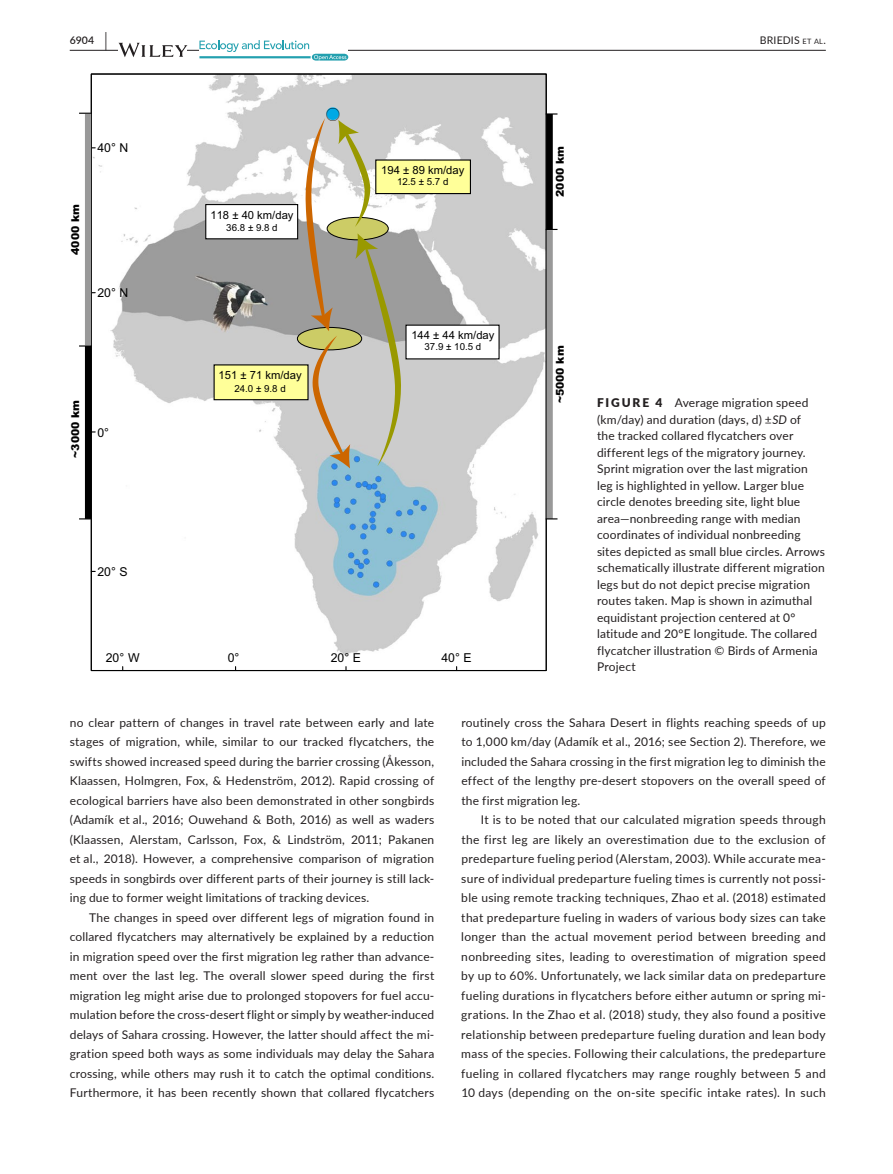
<style>
.page{position:relative;width:893px;height:1174px;background:#fff}
.page>*{position:absolute;margin:0;border:0;box-sizing:border-box;transform-origin:0 0}
.t1{font:18.6px "ESRI Default Marker";color:#00a9e6}
.t2{font:12.3px "Arial";letter-spacing:-.01em;color:#000}
.t3{font:12px/19.5px "Lato";letter-spacing:.015em;color:#231f20;text-align:justify}
.t4{font:11.25px "Arial";color:#000}
.t5{font:900 10.8px "Arial";color:#000}
.t6{font:10.5px "Lato";letter-spacing:.015em;color:#231f20}
.t7{font:600 10.5px "Lato";color:#231f20}
.t8{font:9.75px "Arial";color:#000}
.s1{font-size:19.5px}
.s2{font-size:7.35px}
.s3{color:#000}
.s4{font-weight:900}
.s5{font-style:italic}
</style>
<div class="page">
<hr style="left:70px;top:50px;width:756px;height:1px;background:#231f20">
<svg style="left:119px;top:43px;width:68px;height:14px"></svg>
<svg style="left:199px;top:40px;width:149px;height:21px"></svg>
<img style="left:93px;top:76px;width:452px;height:593px">
<svg style="left:547px;top:113px;width:10px;height:2px"></svg>
<svg style="left:297px;top:327px;width:65px;height:23px"></svg>
<div style="left:297px;top:327px;width:65px;height:23px;border:1px solid #000;border-radius:50%"></div>
<svg style="left:305px;top:118px;width:96px;height:350px;background:#bfbaa6"></svg>
<div style="left:205px;top:204px;width:93px;height:35px;background:#fff;border:1px solid #000"></div>
<div style="left:214px;top:364px;width:95px;height:36px;background:#ff9;border:1px solid #000"></div>
<div style="left:405px;top:324px;width:95px;height:35px;background:#fff"></div>
<div style="left:375px;top:159px;width:96px;height:35px;background:#ff9;border:1px solid #000"></div>
<div style="left:547px;top:114px;width:6px;height:115px;background:#000"></div>
<div style="left:547px;top:230px;width:6px;height:289px;background:#999"></div>
<div style="left:85px;top:346px;width:6px;height:173px;background:#000"></div>
<div style="left:85px;top:114px;width:6px;height:231px;background:#999"></div>
<svg style="left:79px;top:113px;width:12px;height:1px"></svg>
<svg style="left:79px;top:345px;width:12px;height:1px"></svg>
<p class="t7" style="left:70px;top:33px;width:39px">6904 <span class="s1">|</span></p>
<p class="t6" style="left:760px;top:33px;width:68px">BRIEDIS <span class="s2">et al</span>.</p>
<p class="t2" style="left:97px;top:140px;width:32px">40° N</p>
<p class="t5" style="left:67px;top:255px;width:52px;rotate:-90deg">4000 km</p>
<p class="t4" style="left:210px;top:207px;width:85px">118 ± 40 km/day</p>
<p class="t8" style="left:226px;top:221px;width:53px">36.8 ± 9.8 d</p>
<p class="t2" style="left:97px;top:285px;width:32px">20° N</p>
<h1 class="t1" style="left:326px;top:103px;width:15px">!<span class="s3">(</span></h1>
<p class="t5" style="left:67px;top:458px;width:59px;rotate:-90deg">~3000 km</p>
<p class="t2" style="left:97px;top:424px;width:13px">0°</p>
<p class="t4" style="left:219px;top:368px;width:85px">151 ± 71 km/day</p>
<p class="t8" style="left:234px;top:382px;width:53px">24.0 ± 9.8 d</p>
<p class="t4" style="left:381px;top:162px;width:85px">194 ± 89 km/day</p>
<p class="t8" style="left:397px;top:175px;width:53px">12.5 ± 5.7 d</p>
<p class="t4" style="left:411px;top:327px;width:85px">144 ± 44 km/day</p>
<p class="t8" style="left:424px;top:340px;width:58px">37.9 ± 10.5 d</p>
<p class="t2" style="left:97px;top:563px;width:32px">20° S</p>
<p class="t2" style="left:106px;top:649px;width:35px">20° W</p>
<p class="t2" style="left:228px;top:649px;width:13px">0°</p>
<p class="t2" style="left:331px;top:649px;width:32px">20° E</p>
<p class="t2" style="left:441px;top:649px;width:32px">40° E</p>
<p class="t5" style="left:552px;top:197px;width:52px;rotate:-90deg">2000 km</p>
<p class="t5" style="left:552px;top:403px;width:59px;rotate:-90deg">~5000 km</p>
<p class="t3" style="left:597px;top:394px;width:229px;line-height:16.5px;text-align:left"><span class="s4">FIGURE 4</span> Average migration speed (km/day) and duration (days, d) ±<span class="s5">SD</span> of<br>the tracked collared flycatchers over different legs of the migratory journey.<br>Sprint migration over the last migration leg is highlighted in yellow. Larger blue circle denotes breeding site, light blue area—nonbreeding range with median coordinates of individual nonbreeding sites depicted as small blue circles. Arrows schematically illustrate different migration legs but do not depict precise migration routes taken. Map is shown in azimuthal equidistant projection centered at 0° latitude and 20°E longitude. The collared flycatcher illustration © Birds of Armenia Project</p>
<p class="t3" style="left:70px;top:712px;width:366px">no clear pattern of changes in travel rate between early and late stages of migration, while, similar to our tracked flycatchers, the swifts showed increased speed during the barrier crossing (Åkesson, Klaassen, Holmgren, Fox, &amp; Hedenström, 2012). Rapid crossing of ecological barriers have also been demonstrated in other songbirds (Adamík et al., 2016; Ouwehand &amp; Both, 2016) as well as waders (Klaassen, Alerstam, Carlsson, Fox, &amp; Lindström, 2011; Pakanen et al., 2018). However, a comprehensive comparison of migration speeds in songbirds over different parts of their journey is still lack&shy;ing due to former weight limitations of tracking devices.</p>
<p class="t3" style="left:70px;top:907px;width:366px;text-indent:20px">The changes in speed over different legs of migration found in collared flycatchers may alternatively be explained by a reduction in migration speed over the first migration leg rather than advance&shy;ment over the last leg. The overall slower speed during the first migration leg might arise due to prolonged stopovers for fuel accu&shy;mulation before the cross-desert flight or simply by weather-induced delays of Sahara crossing. However, the latter should affect the mi&shy;gration speed both ways as some individuals may delay the Sahara crossing, while others may rush it to catch the optimal conditions.<br>Furthermore, it has been recently shown that collared flycatchers</p>
<p class="t3" style="left:461px;top:712px;width:366px">routinely cross the Sahara Desert in flights reaching speeds of up to 1,000 km/day (Adamík et al., 2016; see Section 2). Therefore, we included the Sahara crossing in the first migration leg to diminish the effect of the lengthy pre-desert stopovers on the overall speed of the first migration leg.</p>
<p class="t3" style="left:461px;top:809px;width:366px;text-indent:20px">It is to be noted that our calculated migration speeds through the first leg are likely an overestimation due to the exclusion of predeparture fueling period (Alerstam, 2003). While accurate mea&shy;sure of individual predeparture fueling times is currently not possi&shy;ble using remote tracking techniques, Zhao et al. (2018) estimated that predeparture fueling in waders of various body sizes can take longer than the actual movement period between breeding and nonbreeding sites, leading to overestimation of migration speed by up to 60%. Unfortunately, we lack similar data on predeparture fueling durations in flycatchers before either autumn or spring mi&shy;grations. In the Zhao et al. (2018) study, they also found a positive relationship between predeparture fueling duration and lean body mass of the species. Following their calculations, the predeparture fueling in collared flycatchers may range roughly between 5 and 10 days (depending on the on-site specific intake rates). In such</p>
</div>
